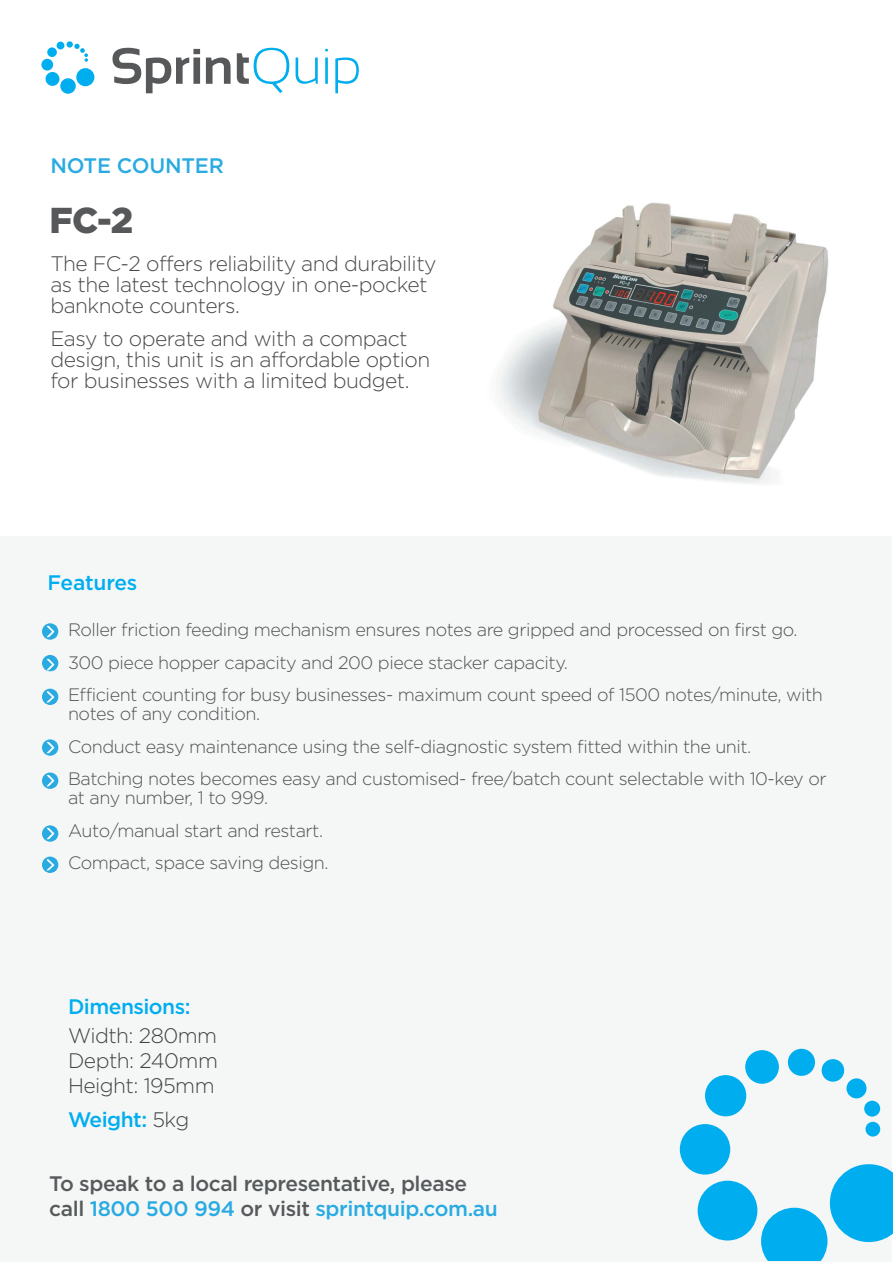
<style>
.page{position:relative;width:893px;height:1263px;background:#fff}
.page>*{position:absolute;margin:0;border:0;box-sizing:border-box;transform-origin:0 0}
.t1{font:900 36px "Gotham";color:#57585a}
.t2{font:300 21px/21px "Gotham HTF";letter-spacing:-.025em;color:#494a4b}
.t3{font:500 21px/25.2px "Gotham HTF";letter-spacing:-.02em;color:#575a5b}
.t4{font:300 21px/25.2px "Gotham HTF";letter-spacing:-.025em;color:#414243;text-align:justify}
.t5{font:500 21px "Gotham HTF";letter-spacing:-.025em;color:#00aeef}
.t6{font:500 21px "Gotham HTF";letter-spacing:-.01em;color:#29abe2}
.t7{font:300 18px/32.2px "Gotham HTF";letter-spacing:-.025em;color:#505153}
.s1{font-weight:300;color:#414243}
.s2{color:#29abe2}
</style>
<div class="page">
<div style="left:1px;top:536px;width:891px;height:726px;background:#f5f7f7"></div>
<svg style="left:42px;top:623px;width:16px;height:17px"></svg>
<svg style="left:45px;top:626px;width:11px;height:11px"></svg>
<div style="left:76px;top:68px;width:18px;height:18px;background:#00aeef;border-radius:50%"></div>
<svg style="left:74px;top:44px;width:14px;height:18px"></svg>
<div style="left:60px;top:78px;width:16px;height:16px;background:#00aeef;border-radius:50%"></div>
<div style="left:67px;top:41px;width:6px;height:7px;background:#00aeef;border-radius:50%"></div>
<div style="left:57px;top:42px;width:7px;height:7px;background:#00aeef;border-radius:50%"></div>
<div style="left:46px;top:72px;width:13px;height:14px;background:#00aeef;border-radius:50%"></div>
<div style="left:47px;top:47px;width:10px;height:10px;background:#00aeef;border-radius:50%"></div>
<div style="left:41px;top:59px;width:12px;height:12px;background:#00aeef;border-radius:50%"></div>
<svg style="left:112px;top:48px;width:88px;height:45px"></svg>
<svg style="left:206px;top:58px;width:25px;height:26px"></svg>
<svg style="left:237px;top:48px;width:52px;height:45px"></svg>
<svg style="left:296px;top:58px;width:22px;height:26px"></svg>
<hr style="left:325px;top:58px;width:3px;height:26px;background:#00aeef">
<svg style="left:335px;top:58px;width:24px;height:35px"></svg>
<div style="left:42px;top:655px;width:16px;height:16px;background:#29abe2;border-radius:50%"></div>
<svg style="left:46px;top:659px;width:10px;height:11px"></svg>
<div style="left:864px;top:1101px;width:16px;height:15px;background:#00aeef;border-radius:50%"></div>
<div style="left:865px;top:1122px;width:15px;height:14px;background:#00aeef;border-radius:50%"></div>
<div style="left:846px;top:1078px;width:20px;height:20px;background:#00aeef;border-radius:50%"></div>
<div style="left:822px;top:1059px;width:22px;height:23px;background:#00aeef;border-radius:50%"></div>
<svg style="left:761px;top:1164px;width:132px;height:96px"></svg>
<div style="left:788px;top:1049px;width:27px;height:27px;background:#00aeef;border-radius:50%"></div>
<div style="left:745px;top:1050px;width:34px;height:34px;background:#00aeef;border-radius:50%"></div>
<div style="left:698px;top:1181px;width:59px;height:59px;background:#00aeef;border-radius:50%"></div>
<div style="left:705px;top:1075px;width:41px;height:41px;background:#00aeef;border-radius:50%"></div>
<div style="left:680px;top:1124px;width:50px;height:50px;background:#00aeef;border-radius:50%"></div>
<svg style="left:42px;top:689px;width:16px;height:16px"></svg>
<svg style="left:45px;top:691px;width:11px;height:12px"></svg>
<svg style="left:42px;top:739px;width:16px;height:17px"></svg>
<svg style="left:45px;top:742px;width:11px;height:11px"></svg>
<svg style="left:42px;top:772px;width:16px;height:17px"></svg>
<svg style="left:45px;top:775px;width:11px;height:11px"></svg>
<svg style="left:42px;top:825px;width:16px;height:17px"></svg>
<svg style="left:45px;top:828px;width:11px;height:11px"></svg>
<img style="left:497px;top:202px;width:332px;height:282px">
<svg style="left:42px;top:856px;width:16px;height:17px"></svg>
<svg style="left:45px;top:859px;width:11px;height:11px"></svg>
<p class="t6" style="left:50px;top:154px;width:175px">NOTE COUNTER</p>
<h1 class="t1" style="left:50px;top:195px;width:85px">FC-2</h1>
<p class="t2" style="left:50px;top:253px;width:388px">The FC-2 offers reliability and durability as the latest technology in one-pocket banknote counters.</p>
<p class="t2" style="left:50px;top:328px;width:381px">Easy to operate and with a compact design, this unit is an affordable option for businesses with a limited budget.</p>
<p class="t5" style="left:47px;top:570px;width:92px">Features</p>
<p class="t7" style="left:68px;top:614px;width:756px">Roller friction feeding mechanism ensures notes are gripped and processed on first go.<br>300 piece hopper capacity and 200 piece stacker capacity.<br>Efficient counting for busy businesses- maximum count speed of 1500 notes/minute, with</p>
<p class="t7" style="left:68px;top:698px;width:760px">notes of any condition.<br>Conduct easy maintenance using the self-diagnostic system fitted within the unit.<br>Batching notes becomes easy and customised- free/batch count selectable with 10-key or</p>
<p class="t7" style="left:68px;top:782px;width:262px">at any number, 1 to 999.<br>Auto/manual start and restart.<br>Compact, space saving design.</p>
<p class="t5" style="left:68px;top:994px;width:124px">Dimensions:</p>
<p class="t4" style="left:68px;top:1023px;width:151px">Width: 280mm Depth: 240mm Height: 195mm</p>
<p class="t5" style="left:68px;top:1108px;width:123px">Weight: <span class="s1">5kg</span></p>
<p class="t3" style="left:49px;top:1170px;width:450px">To speak to a local representative, please call <span class="s2">1800 500 994</span> or visit <span class="s2">sprintquip.com.au</span></p>
</div>
